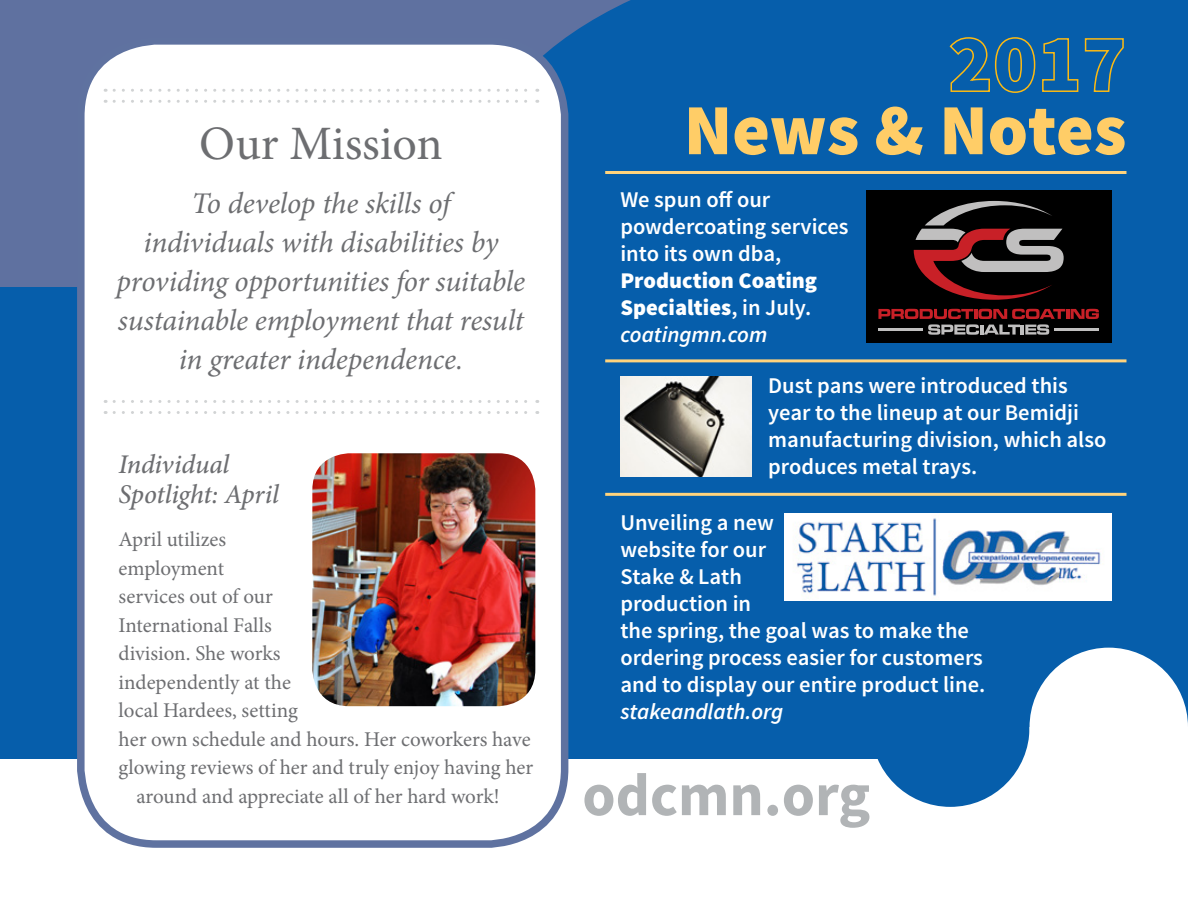
<style>
.page{position:relative;width:1188px;height:918px;background:#fff}
.page>*{position:absolute;margin:0;border:0;box-sizing:border-box;transform-origin:0 0}
.t1{font:900 72px "Source Sans Pro";color:#ffcd67}
.t2{font:700 60px "Source Sans Pro";color:#b1b4b6}
.t3{font:48px "Minion Pro";color:#6d6e71}
.t4{font:italic 30px/39px "Minion Pro";letter-spacing:-.01em;color:#6d6e71;text-align:center}
.t5{font:italic 500 27px/30px "Minion Pro";letter-spacing:-.01em;color:#6d6e71}
.t6{font:600 22.5px/27px "Source Sans Pro";color:#fff}
.t7{font:900 22.5px/27px "Source Sans Pro";color:#fff}
.t8{font:italic 600 22.5px "Source Sans Pro";color:#fff}
.t9{font:21px "Minion Pro";letter-spacing:-.005em;color:#6d6e71}
.s1{font-weight:600}
.s2{font-weight:600;font-style:italic}
</style>
<div class="page">
<div style="left:0;top:0;width:809px;height:523px;background:#5f71a0"></div>
<div style="left:543px;top:0;width:645px;height:287px;background:#065eab"></div>
<div style="left:0;top:287px;width:1188px;height:472px;background:#065eab"></div>
<div style="left:997px;top:727px;width:191px;height:56px;background:#fff"></div>
<div style="left:81px;top:41px;width:484px;height:803px;background:#fff;border-radius:76px"></div>
<div style="left:77px;top:37px;width:491px;height:811px;border:8px solid #5f72a0;border-radius:76px"></div>
<div style="left:871px;top:648px;width:159px;height:159px;background:#065eab;border-radius:50%"></div>
<div style="left:1030px;top:648px;width:158px;height:159px;background:#fff;border-radius:50%"></div>
<svg style="left:114px;top:400px;width:424px;height:3px"></svg>
<svg style="left:114px;top:89px;width:424px;height:3px"></svg>
<svg style="left:114px;top:411px;width:424px;height:3px"></svg>
<svg style="left:114px;top:100px;width:424px;height:3px"></svg>
<svg style="left:949px;top:36px;width:176px;height:58px"></svg>
<hr style="left:605px;top:171px;width:521px;height:3px;background:#ffd37c">
<hr style="left:605px;top:359px;width:521px;height:3px;background:#ffd37c">
<hr style="left:605px;top:493px;width:521px;height:3px;background:#ffd37c">
<div style="left:866px;top:190px;width:246px;height:153px;background:#000"></div>
<svg style="left:914px;top:201px;width:150px;height:99px"></svg>
<svg style="left:878px;top:309px;width:221px;height:26px"></svg>
<img style="left:785px;top:514px;width:327px;height:87px">
<img style="left:620px;top:376px;width:132px;height:101px">
<img style="left:312px;top:453px;width:223px;height:253px">
<h3 class="t3" style="left:199px;top:111px;width:245px">Our Mission</h3>
<h3 class="t4" style="left:117px;top:183px;width:410px">To develop the skills of<br>individuals with disabilities by providing opportunities for suitable sustainable employment that result in greater independence.</h3>
<p class="t5" style="left:119px;top:449px;width:162px">Individual<br>Spotlight: April</p>
<p class="t9" style="left:119px;top:526px;width:109px">April utilizes</p>
<p class="t9" style="left:119px;top:554px;width:107px">employment</p>
<p class="t9" style="left:119px;top:583px;width:156px">services out of our</p>
<p class="t9" style="left:119px;top:611px;width:155px">International Falls</p>
<p class="t9" style="left:119px;top:640px;width:163px">division. She works</p>
<p class="t9" style="left:119px;top:668px;width:174px">independently at the</p>
<p class="t9" style="left:119px;top:697px;width:181px">local Hardees, setting</p>
<p class="t9" style="left:119px;top:725px;width:413px">her own schedule and hours. Her coworkers have</p>
<p class="t9" style="left:119px;top:754px;width:416px">glowing reviews of her and truly enjoy having her</p>
<p class="t9" style="left:137px;top:782px;width:365px">around and appreciate all of her hard work!</p>
<h1 class="t1" style="left:684px;top:83px;width:444px">News &amp; Notes</h1>
<p class="t6" style="left:620px;top:187px;width:230px">We spun off our powdercoating services into its own dba,</p>
<p class="t7" style="left:620px;top:268px;width:198px">Production Coating<br>Specialties<span class="s1">, in July. </span><span class="s2">coatingmn.com</span></p>
<p class="t6" style="left:768px;top:373px;width:340px">Dust pans were introduced this year to the lineup at our Bemidji manufacturing division, which also produces metal trays.</p>
<p class="t6" style="left:620px;top:510px;width:366px">Unveiling a new<br>website for our<br>Stake &amp; Lath<br>production in<br>the spring, the goal was to make the ordering process easier for customers and to display our entire product line.</p>
<p class="t8" style="left:620px;top:698px;width:164px">stakeandlath.org</p>
<h2 class="t2" style="left:582px;top:757px;width:290px">odcmn.org</h2>
</div>
